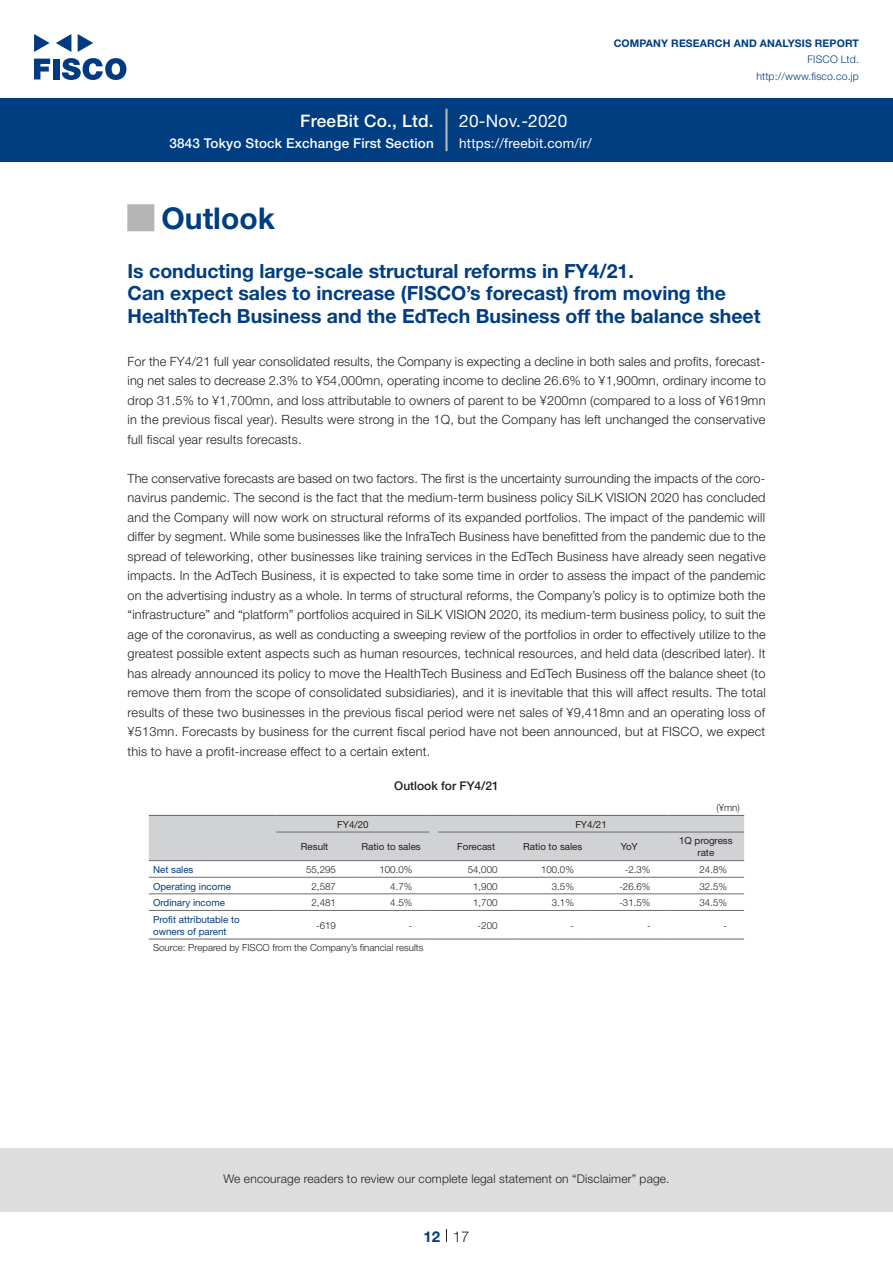
<style>
.page{position:relative;width:893px;height:1263px;background:#fff}
.page>*{position:absolute;margin:0;border:0;box-sizing:border-box;transform-origin:0 0}
.t1{font:700 30px "Helvetica Neue LT Std";color:#003d81}
.t2{font:700 27px "Koz Go Pro";color:#b5b5b6}
.t3{font:700 19.5px/22.5px "Helvetica Neue LT Std";color:#003d81}
.t4{font:500 17.25px "Helvetica Neue LT Std";letter-spacing:.015em;color:#fff}
.t5{font:17.25px "Helvetica Neue LT Std";letter-spacing:.015em;color:#fff}
.t6{font:300 15px "Helvetica Neue LT Std";color:#231f20}
.t7{font:700 15px "Helvetica Neue LT Std";color:#003d81}
.t8{font:500 13.5px "Helvetica Neue LT Std";letter-spacing:.015em;color:#fff}
.t9{font:13.5px "Helvetica Neue LT Std";letter-spacing:.015em;color:#fff}
.t10{font:300 12.75px/19.5px "Helvetica Neue LT Std";letter-spacing:.01em;color:#231f20;text-align:justify}
.t11{font:300 12px "Helvetica Neue LT Std";letter-spacing:.015em;color:#231f20}
.t12{font:500 12px "Helvetica Neue LT Std";color:#231f20}
.t13{font:700 10.5px "Helvetica Neue LT Std";letter-spacing:.015em;color:#003d81}
.t14{font:300 10.5px/16.5px "Helvetica Neue LT Std";letter-spacing:.015em;color:#003d81;text-align:right}
.t15{font:300 9.75px "Helvetica Neue LT Std";color:#231f20}
.t16{font:9.75px/16.6px "Helvetica Neue LT Std";color:#003d81}
.t17{font:9.75px "Helvetica Neue LT Std";color:#231f20}
</style>
<div class="page">
<div style="left:0;top:1148px;width:893px;height:64px;background:#ddd"></div>
<svg style="left:34px;top:59px;width:16px;height:20px"></svg>
<div style="left:53px;top:59px;width:6px;height:20px;background:#003a83"></div>
<svg style="left:62px;top:58px;width:64px;height:22px"></svg>
<svg style="left:34px;top:34px;width:16px;height:18px"></svg>
<svg style="left:78px;top:34px;width:15px;height:18px"></svg>
<svg style="left:56px;top:34px;width:15px;height:18px"></svg>
<div style="left:0;top:98px;width:893px;height:64px;background:#003d81"></div>
<hr style="left:445px;top:109px;width:3px;height:42px;background:#b5b5b6">
<svg style="left:446px;top:1229px;width:1px;height:13px"></svg>
<hr style="left:149px;top:877px;width:127px;height:1px;background:#6c6d70">
<hr style="left:276px;top:877px;width:77px;height:1px;background:#6c6d70">
<hr style="left:353px;top:877px;width:76px;height:1px;background:#6c6d70">
<hr style="left:438px;top:877px;width:76px;height:1px;background:#6c6d70">
<hr style="left:514px;top:877px;width:77px;height:1px;background:#6c6d70">
<hr style="left:591px;top:877px;width:77px;height:1px;background:#6c6d70">
<hr style="left:668px;top:877px;width:76px;height:1px;background:#6c6d70">
<hr style="left:149px;top:893px;width:127px;height:1px;background:#6c6d70">
<hr style="left:276px;top:893px;width:77px;height:1px;background:#6c6d70">
<hr style="left:353px;top:893px;width:76px;height:1px;background:#6c6d70">
<hr style="left:438px;top:893px;width:76px;height:1px;background:#6c6d70">
<hr style="left:514px;top:893px;width:77px;height:1px;background:#6c6d70">
<hr style="left:591px;top:893px;width:77px;height:1px;background:#6c6d70">
<hr style="left:668px;top:893px;width:76px;height:1px;background:#6c6d70">
<hr style="left:149px;top:910px;width:127px;height:1px;background:#6c6d70">
<hr style="left:276px;top:910px;width:77px;height:1px;background:#6c6d70">
<hr style="left:353px;top:910px;width:76px;height:1px;background:#6c6d70">
<hr style="left:438px;top:910px;width:76px;height:1px;background:#6c6d70">
<hr style="left:514px;top:910px;width:77px;height:1px;background:#6c6d70">
<hr style="left:591px;top:910px;width:77px;height:1px;background:#6c6d70">
<hr style="left:668px;top:910px;width:76px;height:1px;background:#6c6d70">
<div style="left:149px;top:815px;width:595px;height:46px;background:#d1d2d4"></div>
<hr style="left:438px;top:815px;width:76px;height:1px;background:#6c6d70">
<hr style="left:514px;top:815px;width:77px;height:1px;background:#6c6d70">
<hr style="left:591px;top:815px;width:77px;height:1px;background:#6c6d70">
<hr style="left:668px;top:815px;width:76px;height:1px;background:#6c6d70">
<hr style="left:149px;top:938px;width:127px;height:1px;background:#6c6d70">
<hr style="left:276px;top:938px;width:77px;height:1px;background:#6c6d70">
<hr style="left:353px;top:938px;width:76px;height:1px;background:#6c6d70">
<hr style="left:438px;top:938px;width:76px;height:1px;background:#6c6d70">
<hr style="left:514px;top:938px;width:77px;height:1px;background:#6c6d70">
<hr style="left:591px;top:938px;width:77px;height:1px;background:#6c6d70">
<hr style="left:668px;top:938px;width:76px;height:1px;background:#6c6d70">
<h3 class="t4" style="left:300px;top:110px;width:135px">FreeBit Co., Ltd.</h3>
<p class="t8" style="left:169px;top:135px;width:266px">3843 Tokyo Stock Exchange First Section</p>
<h3 class="t5" style="left:459px;top:110px;width:110px">20-Nov.-2020</h3>
<p class="t9" style="left:459px;top:135px;width:134px">https://freebit.com /i r/</p>
<p class="t13" style="left:614px;top:37px;width:247px">COMPANY RESEARCH AND ANALYSIS REPORT</p>
<p class="t14" style="left:756px;top:51px;width:104px">FISCO Ltd. http://www.fisco.co j p.</p>
<h2 class="t2" style="left:128px;top:200px;width:28px">█</h2>
<h3 class="t3" style="left:128px;top:259px;width:635px">Is conducting large-scale structural reforms in FY4/21.<br>Can expect sales to increase (FISCO s’ forecast) from moving the<br>HealthTech Business and the EdTech Business off the balance sheet</h3>
<h1 class="t1" style="left:162px;top:200px;width:115px">Outlook</h1>
<p class="t10" style="left:128px;top:351px;width:639px">For the FY4/21 full year consolidated results, the Company is expecting a decline in both sales and profits, forecast-</p>
<p class="t10" style="left:128px;top:390px;width:640px">drop 31.5% to ¥1,700mn, and loss attributable to owners of parent to be ¥200mn (compared to a loss of ¥619mn in the previous fiscal year .) Results were strong in the Q1 , but the Company has left unchanged the conservative full fiscal year results forecasts.</p>
<p class="t10" style="left:128px;top:371px;width:640px">ing net sales to decrease 2.3% to ¥54,000mn, operating income to decline 26.6% to ¥1,900mn, ordinary income to</p>
<p class="t10" style="left:128px;top:468px;width:639px">The conservative forecasts are based on two factors. The first is the uncertainty surrounding the impacts of the coro-</p>
<p class="t10" style="left:128px;top:507px;width:640px">and the Company will now work on structural reforms of its expanded portfolios. The impact of the pandemic will differ by segment. While some businesses like the InfraTech Business have benefitted from the pandemic due to the spread of teleworking, other businesses like training services in the EdTech Business have already seen negative impacts In. the AdTech Business isit, expected to take some time in order to assess the impact of the pandemic on the advertising industry as a whole In. terms of structural reforms, the Company s’ policy is to optimize both the “infrastructure” and “platform” portfolios acquired in SiLK VISION 2020, its medium-term business policy to, suit the age of the coronavirus, as well as conducting a sweeping review of the portfolios in order to effectively utilize to the greatest possible extent aspects such as human resources, technical resources, and held data (described later I t.) has already announced its policy to move the HealthTech Business and EdTech Business off the balance sheet (to remove them from the scope of consolidated subsidiaries ,) and isit inevitable that this will affect results. The total results of these two businesses in the previous fiscal period were net sales of ¥9,418mn and an operating loss of ¥513mn. Forecasts by business for the current fiscal period have not been announced, but at FISCO, we expect this to have a profit-increase effect to a certain extent.</p>
<p class="t12" style="left:394px;top:779px;width:106px">Outlook for FY4/21</p>
<p class="t15" style="left:716px;top:802px;width:25px">¥( mn(</p>
<p class="t17" style="left:575px;top:818px;width:33px">FY4/21</p>
<p class="t10" style="left:128px;top:488px;width:639px">navirus pandemic. The second is the fact that the medium-term business policy SiLK VISION 2020 has concluded</p>
<p class="t17" style="left:337px;top:818px;width:33px">FY4/20</p>
<p class="t16" style="left:153px;top:861px;width:42px">Net sales</p>
<p class="t17" style="left:301px;top:841px;width:29px">Result</p>
<p class="t15" style="left:306px;top:863px;width:31px">55,295</p>
<p class="t17" style="left:362px;top:841px;width:61px">Ratio to sales</p>
<p class="t15" style="left:379px;top:863px;width:35px">100.0%</p>
<p class="t17" style="left:457px;top:841px;width:39px">Forecast</p>
<p class="t15" style="left:468px;top:863px;width:31px">54,000</p>
<p class="t17" style="left:523px;top:841px;width:61px">Ratio to sales</p>
<p class="t15" style="left:541px;top:863px;width:35px">100.0%</p>
<p class="t17" style="left:621px;top:841px;width:19px">YoY</p>
<p class="t15" style="left:625px;top:863px;width:27px">-2.3%</p>
<p class="t17" style="left:679px;top:835px;width:55px">Q1 progress</p>
<p class="t17" style="left:697px;top:847px;width:18px">rate</p>
<p class="t15" style="left:699px;top:863px;width:29px">24.8%</p>
<p class="t16" style="left:153px;top:878px;width:79px">Operating income</p>
<p class="t15" style="left:312px;top:880px;width:26px">2,587</p>
<p class="t15" style="left:390px;top:880px;width:24px">4.7%</p>
<p class="t15" style="left:473px;top:880px;width:26px">1,900</p>
<p class="t15" style="left:552px;top:880px;width:24px">3.5%</p>
<p class="t15" style="left:619px;top:880px;width:33px">-26.6%</p>
<p class="t15" style="left:699px;top:880px;width:29px">32.5%</p>
<p class="t16" style="left:153px;top:894px;width:88px">Ordinary income<br>Profit attributable to</p>
<p class="t15" style="left:390px;top:897px;width:24px">4.5%</p>
<p class="t15" style="left:312px;top:897px;width:26px">2,481</p>
<p class="t15" style="left:316px;top:919px;width:21px">-619</p>
<p class="t15" style="left:409px;top:919px;width:5px">-</p>
<p class="t16" style="left:153px;top:923px;width:75px">owners of parent</p>
<p class="t15" style="left:153px;top:942px;width:272px">Source: Prepared by FISCO from the Company s’ financial results</p>
<p class="t15" style="left:473px;top:897px;width:26px">1,700</p>
<p class="t15" style="left:478px;top:919px;width:21px">-200</p>
<p class="t15" style="left:552px;top:897px;width:24px">3.1%</p>
<p class="t15" style="left:570px;top:919px;width:5px">-</p>
<p class="t15" style="left:619px;top:897px;width:33px">-31.5%</p>
<p class="t15" style="left:647px;top:919px;width:5px">-</p>
<p class="t15" style="left:699px;top:897px;width:29px">34.5%</p>
<p class="t15" style="left:723px;top:919px;width:5px">-</p>
<p class="t11" style="left:223px;top:1171px;width:448px">We encourage readers to review our complete legal statement on “Disclaimer” page.</p>
<p class="t7" style="left:423px;top:1227px;width:18px">12</p>
<p class="t6" style="left:453px;top:1227px;width:18px">17</p>
</div>
